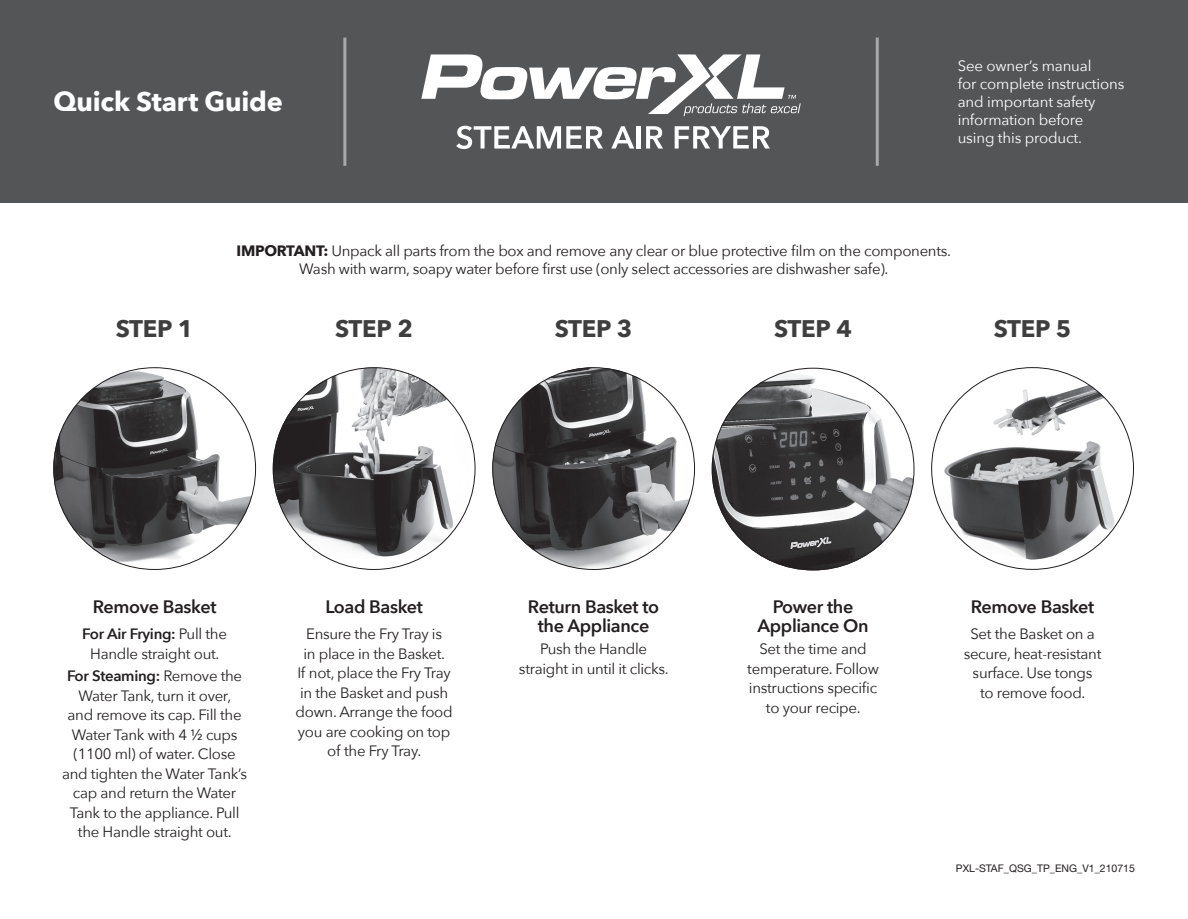
<style>
.page{position:relative;width:1188px;height:919px;background:#fff}
.page>*{position:absolute;margin:0;border:0;box-sizing:border-box;transform-origin:0 0}
.t1{font:700 27px "Avenir Next";letter-spacing:-.01em;color:#fff}
.t2{font:700 24px "Avenir Next";letter-spacing:-.01em;color:#3e3e3f}
.t3{font:600 18px/19.5px "Avenir Next";letter-spacing:-.02em;color:#231f20;text-align:center}
.t4{font:15px/19.5px "Avenir Next";letter-spacing:-.02em;color:#231f20;text-align:center}
.t5{font:15px/18px "Avenir Next";letter-spacing:-.01em;color:#fff}
.t6{font:10.5px "Helvetica Neue LT Std";color:#231f20}
.s1{font-weight:700}
.s2{font-weight:600}
</style>
<div class="page">
<div style="left:0;top:0;width:1187px;height:203px;background:#545557"></div>
<hr style="left:875px;top:38px;width:3px;height:128px;background:#fff">
<hr style="left:343px;top:38px;width:3px;height:128px;background:#fff">
<img style="left:53px;top:367px;width:203px;height:203px;border-radius:101px">
<img style="left:273px;top:367px;width:197px;height:203px">
<img style="left:492px;top:367px;width:203px;height:203px;border-radius:101px">
<img style="left:711px;top:368px;width:203px;height:202px;border-radius:101px">
<img style="left:931px;top:368px;width:202px;height:202px">
<svg style="left:456px;top:126px;width:147px;height:23px"></svg>
<svg style="left:611px;top:126px;width:23px;height:23px"></svg>
<hr style="left:637px;top:126px;width:4px;height:23px;background:#fff">
<svg style="left:646px;top:126px;width:17px;height:23px"></svg>
<svg style="left:674px;top:126px;width:96px;height:23px"></svg>
<svg style="left:421px;top:54px;width:379px;height:62px"></svg>
<h1 class="t1" style="left:53px;top:78px;width:231px">Quick Start Guide</h1>
<p class="t5" style="left:957px;top:56px;width:168px">See owner’s manual<br>for complete instructions and important safety information before<br>using this product.</p>
<p class="t4" style="left:236px;top:241px;width:716px;line-height:18px"><span class="s1">IMPORTANT:</span> Unpack all parts from the box and remove any clear or blue protective film on the components.<br>Wash with warm, soapy water before first use (only select accessories are dishwasher safe).</p>
<h2 class="t2" style="left:116px;top:308px;width:79px">STEP 1</h2>
<h2 class="t2" style="left:335px;top:308px;width:79px">STEP 2</h2>
<h2 class="t2" style="left:555px;top:308px;width:79px">STEP 3</h2>
<h2 class="t2" style="left:774px;top:308px;width:79px">STEP 4</h2>
<h2 class="t2" style="left:993px;top:308px;width:79px">STEP 5</h2>
<p class="t3" style="left:93px;top:596px;width:125px">Remove Basket</p>
<p class="t4" style="left:82px;top:623px;width:146px"><span class="s2">For Air Frying:</span> Pull the<br>Handle straight out.</p>
<p class="t4" style="left:62px;top:666px;width:186px"><span class="s2">For Steaming:</span> Remove the<br>Water Tank, turn it over,<br>and remove its cap. Fill the<br>Water Tank with 4 ½ cups (1100 ml) of water. Close and tighten the Water Tank’s cap and return the Water<br>Tank to the appliance. Pull the Handle straight out.</p>
<p class="t3" style="left:325px;top:596px;width:99px">Load Basket</p>
<p class="t4" style="left:295px;top:623px;width:159px">Ensure the Fry Tray is<br>in place in the Basket.<br>If not, place the Fry Tray in the Basket and push down. Arrange the food you are cooking on top of the Fry Tray.</p>
<p class="t3" style="left:528px;top:596px;width:133px">Return Basket to the Appliance</p>
<p class="t4" style="left:519px;top:638px;width:151px">Push the Handle straight in until it clicks.</p>
<p class="t3" style="left:757px;top:596px;width:112px">Power the<br>Appliance On</p>
<p class="t4" style="left:747px;top:638px;width:133px">Set the time and temperature. Follow instructions specific to your recipe.</p>
<p class="t3" style="left:970px;top:596px;width:125px">Remove Basket</p>
<p class="t4" style="left:963px;top:623px;width:139px">Set the Basket on a secure, heat-resistant surface. Use tongs<br>to remove food.</p>
<p class="t6" style="left:955px;top:862px;width:180px">PXL-STAF_QSG_TP_ENG_V1_210715</p>
</div>
